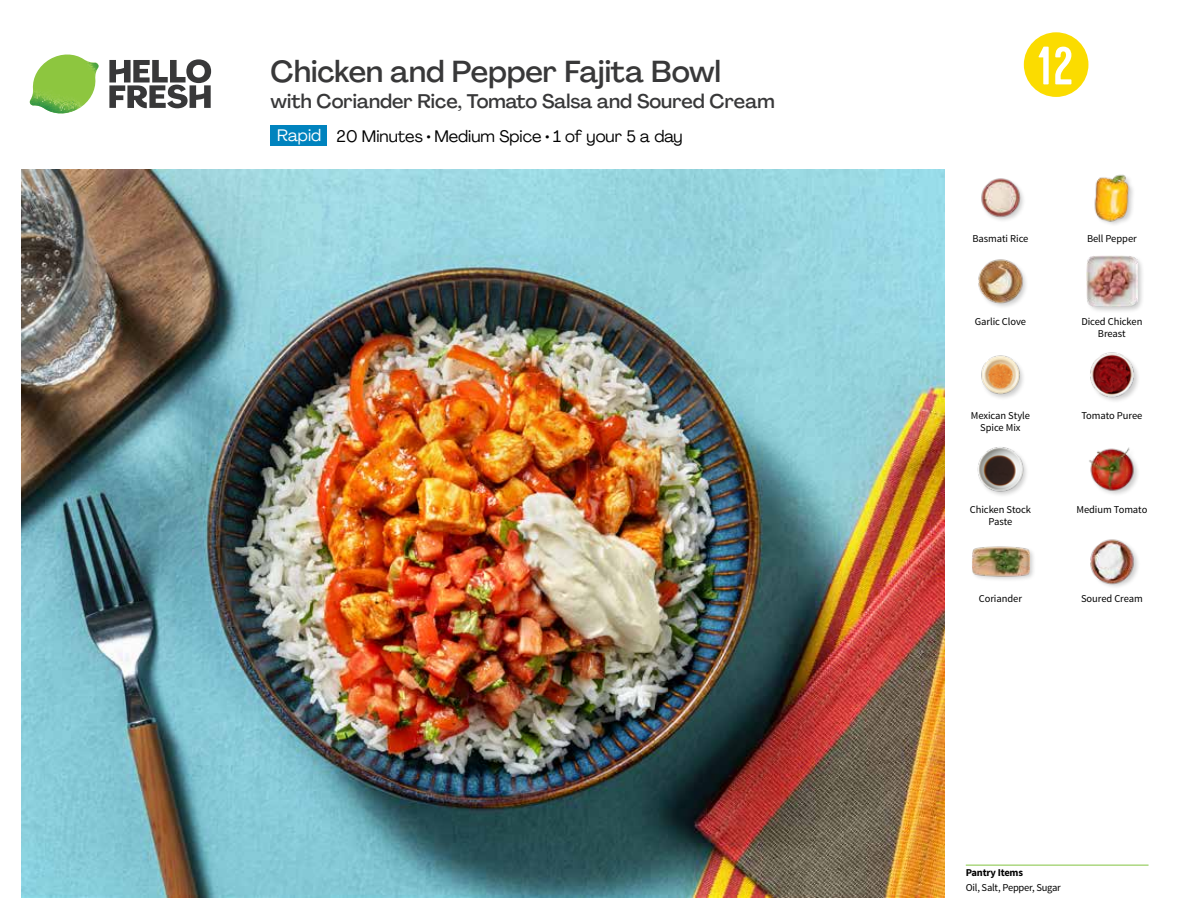
<style>
.page{position:relative;width:1188px;height:918px;background:#fff}
.page>*{position:absolute;margin:0;border:0;box-sizing:border-box;transform-origin:0 0}
.t1{font:54px "Kapra";color:#fff}
.t2{font:500 30px "Agrandir";color:#383839}
.t3{font:500 19.5px "Agrandir";color:#383839}
.t4{font:16.5px "Agrandir";color:#000}
.t5{font:16.5px "Agrandir";color:#fff}
.t6{font:10.5px/12px "Source Sans Pro";letter-spacing:-.005em;color:#000;text-align:center}
.t7{font:700 10.5px "Source Sans Pro";letter-spacing:-.02em;color:#000}
</style>
<div class="page">
<svg style="left:109px;top:59px;width:102px;height:49px"></svg>
<img style="left:30px;top:55px;width:69px;height:59px">
<img style="left:21px;top:170px;width:924px;height:728px">
<hr style="left:966px;top:865px;width:183px;height:1px;background:#82c341">
<div style="left:271px;top:126px;width:56px;height:20px;background:#0083be"></div>
<div style="left:971px;top:545px;width:66px;height:38px;background:#000;opacity:.2"></div>
<img style="left:972px;top:545px;width:57px;height:38px">
<img style="left:1090px;top:539px;width:48px;height:48px">
<img style="left:981px;top:355px;width:42px;height:43px">
<img style="left:977px;top:447px;width:50px;height:49px">
<img style="left:1089px;top:447px;width:49px;height:48px">
<img style="left:1090px;top:352px;width:48px;height:49px">
<img style="left:981px;top:178px;width:43px;height:43px">
<img style="left:978px;top:259px;width:48px;height:48px">
<div style="left:1085px;top:254px;width:60px;height:60px;background:#000;opacity:.2"></div>
<img style="left:1087px;top:256px;width:50px;height:51px">
<img style="left:1094px;top:174px;width:39px;height:51px">
<svg style="left:1023px;top:32px;width:66px;height:65px"></svg>
<h2 class="t2" style="left:271px;top:53px;width:452px">Chicken and Pepper Fajita Bowl</h2>
<h3 class="t3" style="left:271px;top:89px;width:506px">with Coriander Rice, Tomato Salsa and Soured Cream</h3>
<h3 class="t5" style="left:277px;top:125px;width:46px">Rapid</h3>
<h3 class="t4" style="left:337px;top:126px;width:348px">20 Minutes • Medium Spice • 1 of your 5 a day</h3>
<h1 class="t1" style="left:1038px;top:35px;width:37px">12</h1>
<p class="t6" style="left:972px;top:232px;width:58px">Basmati Rice</p>
<p class="t6" style="left:975px;top:316px;width:53px">Garlic Clove</p>
<p class="t6" style="left:1087px;top:232px;width:51px">Bell Pepper</p>
<p class="t6" style="left:1081px;top:316px;width:63px">Diced Chicken<br>Breast</p>
<p class="t6" style="left:971px;top:410px;width:61px">Mexican Style</p>
<p class="t6" style="left:1081px;top:410px;width:63px">Tomato Puree</p>
<p class="t6" style="left:980px;top:422px;width:42px">Spice Mix</p>
<p class="t6" style="left:970px;top:504px;width:63px">Chicken Stock</p>
<p class="t6" style="left:1076px;top:504px;width:72px">Medium Tomato</p>
<p class="t6" style="left:989px;top:516px;width:25px">Paste</p>
<p class="t6" style="left:979px;top:593px;width:45px">Coriander</p>
<p class="t6" style="left:1081px;top:593px;width:63px">Soured Cream</p>
<p class="t7" style="left:966px;top:866px;width:59px">Pantry Items</p>
<p class="t6" style="left:966px;top:881px;width:97px">Oil, Salt, Pepper, Sugar</p>
</div>
